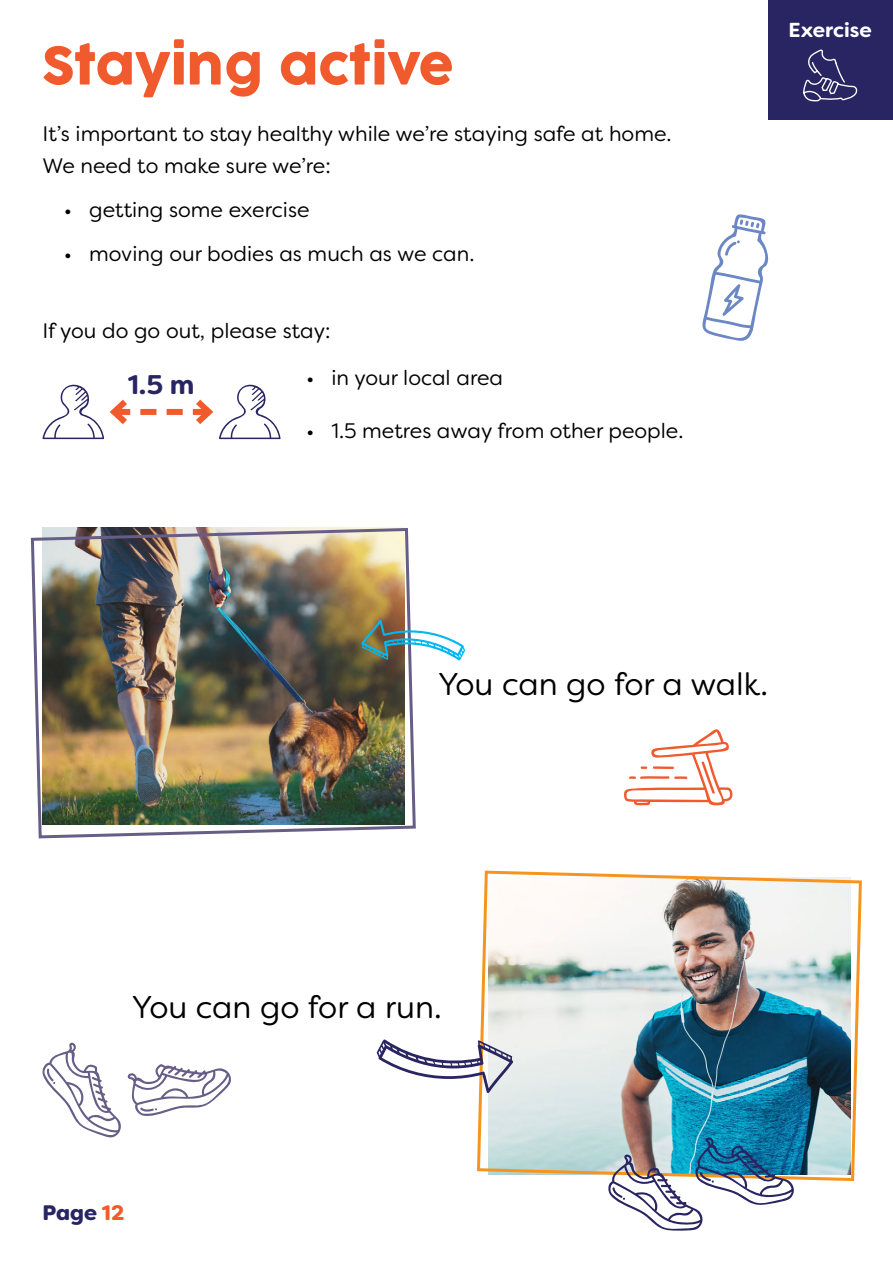
<style>
.page{position:relative;width:893px;height:1263px;background:#fff}
.page>*{position:absolute;margin:0;border:0;box-sizing:border-box;transform-origin:0 0}
.Heading_2{font:51px "Cocogoose Pro";color:#f15a2c}
.t1{font:31.5px "Filson Soft";color:#000}
.t2{font:700 27px "Filson Soft";color:#292562}
.t3{font:21px/31.5px "Filson Soft";color:#000}
.t4{font:900 21px "Filson Soft";color:#292562}
.t5{font:700 20.25px "Filson Soft";color:#fff}
.s1{color:#f15a29}
</style>
<div class="page">
<div style="left:768px;top:0;width:125px;height:119px;background:#292562"></div>
<svg style="left:803px;top:49px;width:55px;height:53px"></svg>
<img style="left:30px;top:527px;width:386px;height:312px">
<img style="left:477px;top:870px;width:385px;height:311px">
<svg style="left:607px;top:1137px;width:188px;height:94px"></svg>
<svg style="left:42px;top:1042px;width:189px;height:96px"></svg>
<svg style="left:702px;top:214px;width:67px;height:127px"></svg>
<svg style="left:624px;top:729px;width:109px;height:77px"></svg>
<svg style="left:361px;top:620px;width:104px;height:40px"></svg>
<svg style="left:377px;top:1039px;width:136px;height:54px"></svg>
<svg style="left:42px;top:384px;width:239px;height:55px"></svg>
<h2 class="Heading_2" style="left:41px;top:34px;width:415px">STAYING ACTIVE</h2>
<p class="t3" style="left:43px;top:118px;width:631px">It’s important to stay healthy while we’re staying safe at home.<br>We need to make sure we’re:</p>
<p class="t3" style="left:64px;top:194px;width:247px">• getting some exercise</p>
<p class="t3" style="left:64px;top:238px;width:412px">• moving our bodies as much as we can.</p>
<p class="t3" style="left:43px;top:315px;width:290px">If you do go out, please stay:</p>
<p class="t3" style="left:306px;top:362px;width:199px">• in your local area</p>
<p class="t3" style="left:306px;top:415px;width:379px">• 1.5 metres away from other people.</p>
<p class="t2" style="left:128px;top:368px;width:68px">1.5 m</p>
<p class="t5" style="left:789px;top:17px;width:85px">Exercise</p>
<p class="t1" style="left:438px;top:664px;width:332px">You can go for a walk.</p>
<p class="t1" style="left:132px;top:987px;width:311px">You can go for a run.</p>
<p class="t4" style="left:43px;top:1199px;width:83px">Page <span class="s1">12</span></p>
</div>
